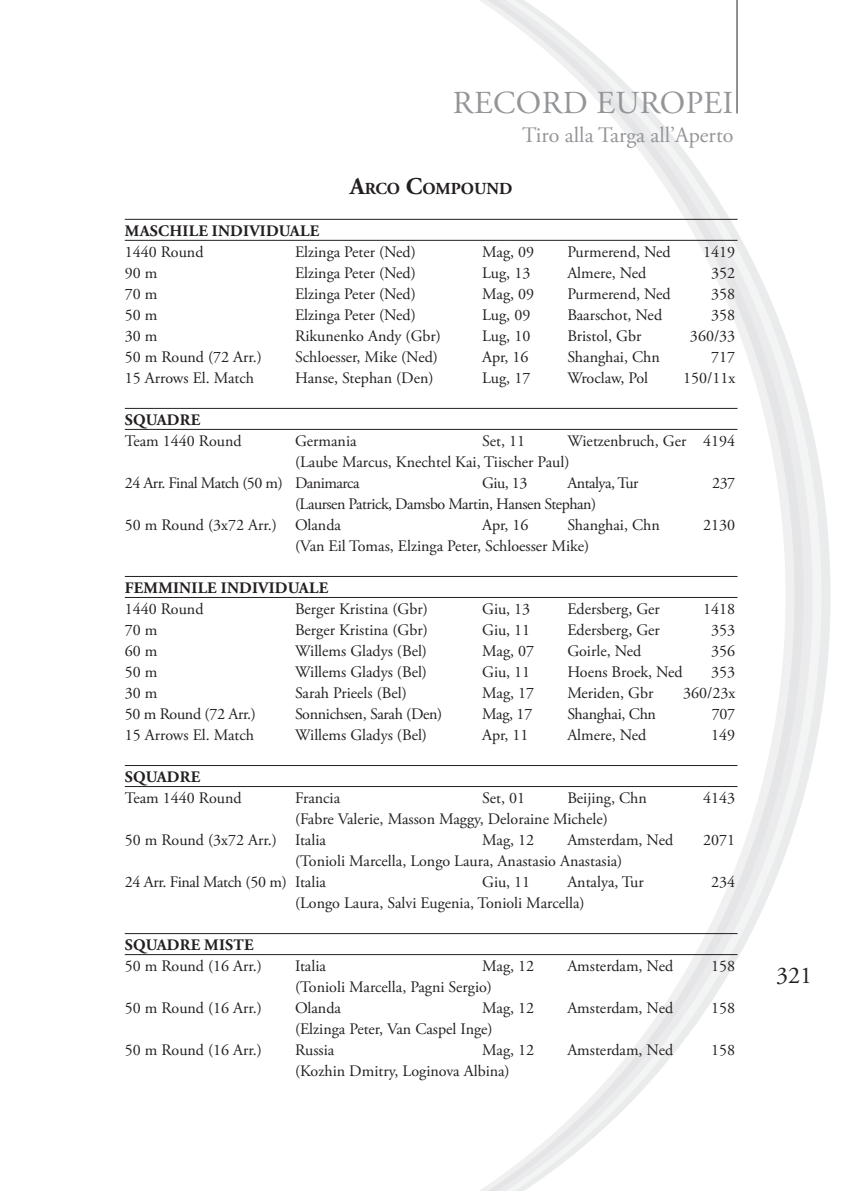
<style>
.page{position:relative;width:851px;height:1191px;background:#fff}
.page>*{position:absolute;margin:0;border:0;box-sizing:border-box;transform-origin:0 0}
.t1{font:32px "Adobe Garamond Pro";letter-spacing:.015em;color:#939598}
.t2{font:24px "Adobe Garamond Pro";color:#231f20}
.t3{font:22px "Adobe Garamond Pro";color:#939598}
.t4{font:700 16.8px "Adobe Garamond Pro";color:#231f20}
.t5{font:16px/21px "Adobe Garamond Pro";color:#231f20}
.t6{font:16px/21px "Adobe Garamond Pro";letter-spacing:-.03em;color:#231f20}
.t7{font:16px/21px "Adobe Garamond Pro";letter-spacing:-.02em;color:#231f20}
.t8{font:700 16px "Adobe Garamond Pro";letter-spacing:.015em;color:#231f20}
.s1{font-size:24px}
</style>
<div class="page">
<svg style="left:812px;top:430px;width:9px;height:331px;fill:#f3f4f4"></svg>
<svg style="left:803px;top:393px;width:9px;height:405px;fill:#ebebed"></svg>
<svg style="left:794px;top:363px;width:9px;height:465px;fill:#eaebec"></svg>
<div style="left:785px;top:337px;width:9px;height:517px;background:#ecedee"></div>
<svg style="left:431px;top:0;width:354px;height:1191px"></svg>
<hr style="left:736px;top:0;width:1px;height:113px;background:#231f20">
<hr style="left:125px;top:219px;width:612px;height:1px;background:#231f20">
<hr style="left:125px;top:240px;width:612px;height:1px;background:#231f20">
<hr style="left:125px;top:408px;width:612px;height:1px;background:#231f20">
<hr style="left:125px;top:429px;width:612px;height:1px;background:#231f20">
<hr style="left:125px;top:576px;width:612px;height:1px;background:#231f20">
<hr style="left:125px;top:597px;width:612px;height:1px;background:#231f20">
<hr style="left:125px;top:765px;width:612px;height:1px;background:#231f20">
<hr style="left:125px;top:786px;width:612px;height:1px;background:#231f20">
<hr style="left:125px;top:933px;width:612px;height:1px;background:#231f20">
<hr style="left:125px;top:954px;width:612px;height:1px;background:#231f20">
<h1 class="t1" style="left:453px;top:84px;width:282px">RECORD EUROPEI</h1>
<h3 class="t3" style="left:522px;top:122px;width:213px">Tiro alla Targa all’Aperto</h3>
<p class="t4" style="left:350px;top:179px;width:164px"><span class="s1">A</span>RCO <span class="s1">C</span>OMPOUND</p>
<p class="t8" style="left:125px;top:222px;width:196px">MASCHILE INDIVIDUALE</p>
<p class="t5" style="left:125px;top:242px;width:80px">1440 Round</p>
<p class="t5" style="left:295px;top:242px;width:122px">Elzinga Peter (Ned)</p>
<p class="t5" style="left:482px;top:242px;width:53px">Mag, 09</p>
<p class="t5" style="left:567px;top:242px;width:105px">Purmerend, Ned</p>
<p class="t5" style="left:703px;top:242px;width:33px">1419</p>
<p class="t5" style="left:125px;top:263px;width:34px">90 m</p>
<p class="t5" style="left:295px;top:263px;width:122px">Elzinga Peter (Ned)</p>
<p class="t5" style="left:482px;top:263px;width:50px">Lug, 13</p>
<p class="t5" style="left:567px;top:263px;width:80px">Almere, Ned</p>
<p class="t5" style="left:711px;top:263px;width:25px">352</p>
<p class="t5" style="left:125px;top:284px;width:34px">70 m</p>
<p class="t5" style="left:295px;top:284px;width:122px">Elzinga Peter (Ned)</p>
<p class="t5" style="left:482px;top:284px;width:53px">Mag, 09</p>
<p class="t5" style="left:567px;top:284px;width:105px">Purmerend, Ned</p>
<p class="t5" style="left:711px;top:284px;width:25px">358</p>
<p class="t5" style="left:125px;top:305px;width:34px">50 m</p>
<p class="t5" style="left:295px;top:305px;width:122px">Elzinga Peter (Ned)</p>
<p class="t5" style="left:482px;top:305px;width:50px">Lug, 09</p>
<p class="t5" style="left:567px;top:305px;width:96px">Baarschot, Ned</p>
<p class="t5" style="left:711px;top:305px;width:25px">358</p>
<p class="t5" style="left:125px;top:326px;width:34px">30 m</p>
<p class="t5" style="left:295px;top:326px;width:147px">Rikunenko Andy (Gbr)</p>
<p class="t5" style="left:482px;top:326px;width:50px">Lug, 10</p>
<p class="t5" style="left:567px;top:326px;width:75px">Bristol, Gbr</p>
<p class="t5" style="left:690px;top:326px;width:47px">360/33</p>
<p class="t5" style="left:125px;top:347px;width:139px">50 m Round (72 Arr.)</p>
<p class="t5" style="left:295px;top:347px;width:144px">Schloesser, Mike (Ned)</p>
<p class="t5" style="left:482px;top:347px;width:48px">Apr, 16</p>
<p class="t5" style="left:567px;top:347px;width:94px">Shanghai, Chn</p>
<p class="t5" style="left:711px;top:347px;width:25px">717</p>
<p class="t5" style="left:125px;top:368px;width:131px">15 Arrows El. Match</p>
<p class="t5" style="left:295px;top:368px;width:140px">Hanse, Stephan (Den)</p>
<p class="t5" style="left:482px;top:368px;width:50px">Lug, 17</p>
<p class="t5" style="left:567px;top:368px;width:82px">Wroclaw, Pol</p>
<p class="t5" style="left:683px;top:368px;width:54px">150/11x</p>
<p class="t8" style="left:125px;top:411px;width:77px">SQUADRE</p>
<p class="t5" style="left:125px;top:431px;width:118px">Team 1440 Round</p>
<p class="t5" style="left:295px;top:431px;width:63px">Germania</p>
<p class="t5" style="left:482px;top:431px;width:44px">Set, 11</p>
<p class="t5" style="left:567px;top:431px;width:169px">Wietzenbruch, Ger 4194</p>
<p class="t5" style="left:295px;top:452px;width:276px">(Laube Marcus, Knechtel Kai, Tiischer Paul)</p>
<p class="t6" style="left:125px;top:473px;width:236px">24 Arr. Final Match (50 m) Danimarca</p>
<p class="t5" style="left:482px;top:473px;width:47px">Giu, 13</p>
<p class="t5" style="left:567px;top:473px;width:73px">Antalya, Tur</p>
<p class="t5" style="left:712px;top:473px;width:25px">237</p>
<p class="t6" style="left:125px;top:494px;width:473px;text-indent:170px">(Laursen Patrick, Damsbo Martin, Hansen Stephan)<br>50 m Round (3x72 Arr.) Olanda</p>
<p class="t5" style="left:482px;top:515px;width:48px">Apr, 16</p>
<p class="t5" style="left:567px;top:515px;width:94px">Shanghai, Chn</p>
<p class="t5" style="left:703px;top:515px;width:33px">2130</p>
<p class="t5" style="left:295px;top:536px;width:296px">(Van Eil Tomas, Elzinga Peter, Schloesser Mike)</p>
<p class="t8" style="left:125px;top:579px;width:205px">FEMMINILE INDIVIDUALE</p>
<p class="t5" style="left:125px;top:599px;width:80px">1440 Round</p>
<p class="t5" style="left:295px;top:599px;width:134px">Berger Kristina (Gbr)</p>
<p class="t5" style="left:482px;top:599px;width:50px">Giu, 13</p>
<p class="t5" style="left:567px;top:599px;width:94px">Edersberg, Ger</p>
<p class="t5" style="left:703px;top:599px;width:33px">1418</p>
<p class="t5" style="left:125px;top:620px;width:34px">70 m</p>
<p class="t5" style="left:295px;top:620px;width:134px">Berger Kristina (Gbr)</p>
<p class="t5" style="left:482px;top:620px;width:50px">Giu, 11</p>
<p class="t5" style="left:567px;top:620px;width:94px">Edersberg, Ger</p>
<p class="t5" style="left:711px;top:620px;width:25px">353</p>
<p class="t5" style="left:125px;top:641px;width:34px">60 m</p>
<p class="t5" style="left:295px;top:641px;width:134px">Willems Gladys (Bel)</p>
<p class="t5" style="left:482px;top:641px;width:53px">Mag, 07</p>
<p class="t5" style="left:567px;top:641px;width:75px">Goirle, Ned</p>
<p class="t5" style="left:711px;top:641px;width:25px">356</p>
<p class="t5" style="left:125px;top:662px;width:34px">50 m</p>
<p class="t5" style="left:295px;top:662px;width:134px">Willems Gladys (Bel)</p>
<p class="t5" style="left:482px;top:662px;width:50px">Giu, 11</p>
<p class="t5" style="left:567px;top:662px;width:117px">Hoens Broek, Ned</p>
<p class="t5" style="left:711px;top:662px;width:25px">353</p>
<p class="t5" style="left:125px;top:683px;width:34px">30 m</p>
<p class="t5" style="left:295px;top:683px;width:113px">Sarah Prieels (Bel)</p>
<p class="t5" style="left:482px;top:683px;width:53px">Mag, 17</p>
<p class="t5" style="left:567px;top:683px;width:88px">Meriden, Gbr</p>
<p class="t5" style="left:683px;top:683px;width:54px">360/23x</p>
<p class="t5" style="left:125px;top:704px;width:133px">50 m Round (72 Arr.)</p>
<p class="t5" style="left:295px;top:704px;width:149px">Sonnichsen, Sarah (Den)</p>
<p class="t5" style="left:482px;top:704px;width:52px">Mag, 17</p>
<p class="t5" style="left:567px;top:704px;width:90px">Shanghai, Chn</p>
<p class="t5" style="left:711px;top:704px;width:25px">707</p>
<p class="t5" style="left:125px;top:725px;width:131px">15 Arrows El. Match</p>
<p class="t5" style="left:295px;top:725px;width:134px">Willems Gladys (Bel)</p>
<p class="t5" style="left:482px;top:725px;width:48px">Apr, 11</p>
<p class="t5" style="left:567px;top:725px;width:80px">Almere, Ned</p>
<p class="t5" style="left:711px;top:725px;width:25px">149</p>
<p class="t8" style="left:125px;top:767px;width:77px">SQUADRE</p>
<p class="t5" style="left:125px;top:788px;width:118px">Team 1440 Round</p>
<p class="t5" style="left:295px;top:788px;width:47px">Francia</p>
<p class="t5" style="left:482px;top:788px;width:44px">Set, 01</p>
<p class="t5" style="left:567px;top:788px;width:81px">Beijing, Chn</p>
<p class="t5" style="left:703px;top:788px;width:33px">4143</p>
<p class="t5" style="left:125px;top:809px;width:484px;text-indent:170px">(Fabre Valerie, Masson Maggy, Deloraine Michele)<br>50 m Round (3x72 Arr.) Italia</p>
<p class="t5" style="left:482px;top:830px;width:53px">Mag, 12</p>
<p class="t5" style="left:567px;top:830px;width:107px">Amsterdam, Ned</p>
<p class="t5" style="left:703px;top:830px;width:33px">2071</p>
<p class="t7" style="left:125px;top:851px;width:499px;text-indent:170px">(Tonioli Marcella, Longo Laura, Anastasio Anastasia)<br>24 Arr. Final Match (50 m) Italia</p>
<p class="t5" style="left:482px;top:872px;width:50px">Giu, 11</p>
<p class="t5" style="left:567px;top:872px;width:78px">Antalya, Tur</p>
<p class="t5" style="left:711px;top:872px;width:25px">234</p>
<p class="t5" style="left:295px;top:893px;width:291px">(Longo Laura, Salvi Eugenia, Tonioli Marcella)</p>
<p class="t8" style="left:125px;top:935px;width:130px">SQUADRE MISTE</p>
<p class="t5" style="left:125px;top:956px;width:139px">50 m Round (16 Arr.)</p>
<p class="t5" style="left:295px;top:956px;width:33px">Italia</p>
<p class="t5" style="left:482px;top:956px;width:53px">Mag, 12</p>
<p class="t5" style="left:567px;top:956px;width:107px">Amsterdam, Ned</p>
<p class="t5" style="left:711px;top:956px;width:25px">158</p>
<p class="t5" style="left:295px;top:977px;width:198px">(Tonioli Marcella, Pagni Sergio)</p>
<p class="t5" style="left:125px;top:998px;width:139px">50 m Round (16 Arr.)</p>
<p class="t5" style="left:295px;top:998px;width:48px">Olanda</p>
<p class="t5" style="left:482px;top:998px;width:53px">Mag, 12</p>
<p class="t5" style="left:567px;top:998px;width:107px">Amsterdam, Ned</p>
<p class="t5" style="left:711px;top:998px;width:25px">158</p>
<p class="t5" style="left:295px;top:1019px;width:199px">(Elzinga Peter, Van Caspel Inge)</p>
<p class="t5" style="left:125px;top:1040px;width:139px">50 m Round (16 Arr.)</p>
<p class="t5" style="left:295px;top:1040px;width:41px">Russia</p>
<p class="t5" style="left:482px;top:1040px;width:53px">Mag, 12</p>
<p class="t5" style="left:567px;top:1040px;width:107px">Amsterdam, Ned</p>
<p class="t5" style="left:711px;top:1040px;width:25px">158</p>
<p class="t5" style="left:295px;top:1061px;width:216px">(Kozhin Dmitry, Loginova Albina)</p>
<h2 class="t2" style="left:776px;top:961px;width:37px">321</h2>
</div>
